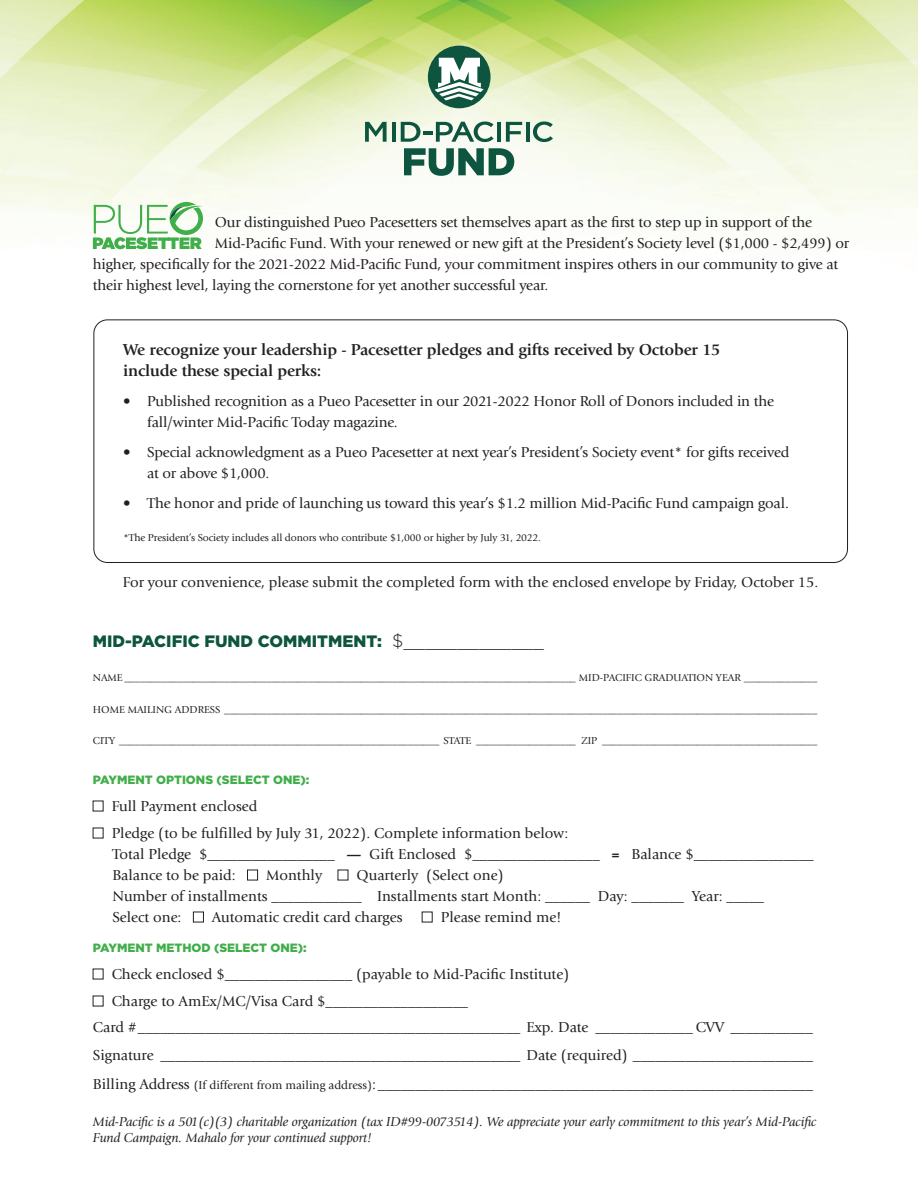
<style>
.page{position:relative;width:918px;height:1188px;background:#fff}
.page>*{position:absolute;margin:0;border:0;box-sizing:border-box;transform-origin:0 0}
.t1{font:700 16.5px/21px "Giovanni";letter-spacing:-.01em;color:#231f20}
.t2{font:900 16.5px "Gotham";color:#0d553f}
.t3{font:15px/21px "Giovanni";letter-spacing:-.01em;color:#231f20}
.t4{font:italic 13.5px/16.2px "Giovanni";letter-spacing:-.01em;color:#231f20}
.t5{font:900 12px "Gotham";color:#40ae49}
.t6{font:10.5px "Giovanni";letter-spacing:-.01em;color:#231f20}
.s1{font-weight:300;font-size:18px;color:#231f20}
.s2{font-weight:900}
.s3{font-size:12px}
</style>
<div class="page">
<img style="left:0;top:0;width:918px;height:383px">
<div style="left:247px;top:870px;width:11px;height:10px;border:1px solid #231f20"></div>
<div style="left:193px;top:912px;width:11px;height:10px;border:1px solid #231f20"></div>
<svg style="left:365px;top:122px;width:22px;height:20px"></svg>
<hr style="left:392px;top:122px;width:4px;height:20px;background:#0d553f">
<svg style="left:401px;top:122px;width:93px;height:20px"></svg>
<hr style="left:497px;top:122px;width:4px;height:20px;background:#0d553f">
<svg style="left:506px;top:122px;width:16px;height:20px"></svg>
<hr style="left:526px;top:122px;width:3px;height:20px;background:#0d553f">
<svg style="left:533px;top:122px;width:20px;height:20px"></svg>
<svg style="left:404px;top:148px;width:110px;height:28px"></svg>
<div style="left:428px;top:46px;width:63px;height:62px;background:#0d553f;border-radius:50%"></div>
<svg style="left:435px;top:58px;width:49px;height:42px"></svg>
<div style="left:94px;top:320px;width:754px;height:243px;border:1px solid #231f20;border-radius:14px"></div>
<svg style="left:93px;top:202px;width:110px;height:47px"></svg>
<p class="t3" style="left:215px;top:212px;width:599px">Our distinguished Pueo Pacesetters set themselves apart as the first to step up in support of the</p>
<p class="t3" style="left:215px;top:233px;width:636px">Mid-Pacific Fund. With your renewed or new gift at the President’s Society level ($1,000 - $2,499) or</p>
<p class="t3" style="left:93px;top:254px;width:747px">higher, specifically for the 2021-2022 Mid-Pacific Fund, your commitment inspires others in our community to give at</p>
<p class="t3" style="left:93px;top:275px;width:457px">their highest level, laying the cornerstone for yet another successful year.</p>
<p class="t1" style="left:123px;top:339px;width:599px">We recognize your leadership - Pacesetter pledges and gifts received by October 15 include these special perks:</p>
<p class="t3" style="left:147px;top:390px;width:628px;text-indent:-24px">• Published recognition as a Pueo Pacesetter in our 2021-2022 Honor Roll of Donors included in the fall/winter Mid-Pacific Today magazine.</p>
<p class="t3" style="left:147px;top:441px;width:644px;text-indent:-24px">• Special acknowledgment as a Pueo Pacesetter at next year’s President’s Society event* for gifts received at or above $1,000.</p>
<p class="t3" style="left:123px;top:492px;width:667px">• The honor and pride of launching us toward this year’s $1.2 million Mid-Pacific Fund campaign goal.</p>
<p class="t6" style="left:123px;top:531px;width:419px">*The President’s Society includes all donors who contribute $1,000 or higher by July 31, 2022.</p>
<p class="t3" style="left:123px;top:572px;width:697px">For your convenience, please submit the completed form with the enclosed envelope by Friday, October 15.</p>
<p class="t2" style="left:93px;top:631px;width:452px">MID-PACIFIC FUND COMMITMENT: <span class="s1">$_____________</span></p>
<p class="t6" style="left:93px;top:672px;width:726px">NAME ______________________________________________________________________________________ MID-PACIFIC GRADUATION YEAR ______________</p>
<p class="t6" style="left:93px;top:704px;width:726px">HOME MAILING ADDRESS _________________________________________________________________________________________________________________</p>
<p class="t6" style="left:93px;top:735px;width:726px">CITY _____________________________________________________________ STATE ___________________ ZIP _________________________________________</p>
<p class="t5" style="left:93px;top:773px;width:218px">PAYMENT OPTIONS (SELECT ONE):</p>
<p class="t3" style="left:112px;top:793px;width:458px;line-height:27px">Full Payment enclosed<br>Pledge (to be fulfilled by July 31, 2022). Complete information below:</p>
<p class="t3" style="left:112px;top:844px;width:703px">Total Pledge $_________________ <span class="s2">—</span> Gift Enclosed $_________________ <span class="s2">=</span> Balance $________________<br>Balance to be paid:</p>
<p class="t3" style="left:112px;top:865px;width:653px;text-indent:244px">Quarterly (Select one)<br>Number of installments ____________ Installments start Month: ______ Day: _______ Year: _____<br>Select one:</p>
<p class="t3" style="left:266px;top:865px;width:58px">Monthly</p>
<p class="t3" style="left:212px;top:907px;width:192px">Automatic credit card charges</p>
<p class="t3" style="left:441px;top:907px;width:123px">Please remind me!</p>
<p class="t5" style="left:93px;top:941px;width:215px">PAYMENT METHOD (SELECT ONE):</p>
<p class="t3" style="left:112px;top:961px;width:459px;line-height:27px">Check enclosed $_________________ (payable to Mid-Pacific Institute)<br>Charge to AmEx/MC/Visa Card $___________________</p>
<p class="t3" style="left:93px;top:1013px;width:722px;line-height:28.5px;text-align:justify">Card #___________________________________________________ Exp. Date _____________ CVV ___________ Signature ________________________________________________ Date (required) ________________________ Billing Address <span class="s3">(If different from mailing address)</span>: __________________________________________________________</p>
<p class="t4" style="left:93px;top:1114px;width:725px">Mid-Pacific is a 501(c)(3) charitable organization (tax ID#99-0073514). We appreciate your early commitment to this year’s Mid-Pacific<br>Fund Campaign. Mahalo for your continued support!</p>
</div>
